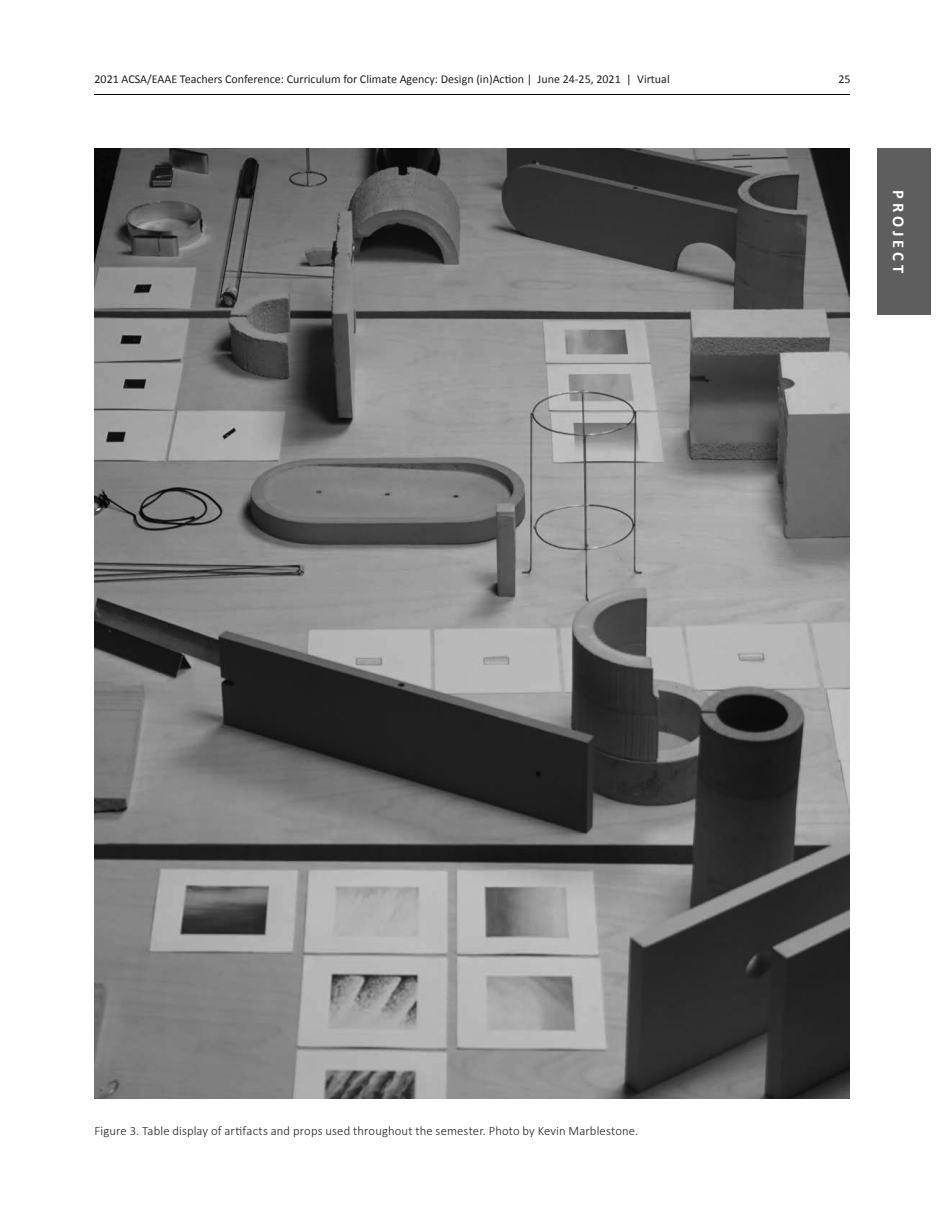
<style>
.page{position:relative;width:945px;height:1215px;background:#fff}
.page>*{position:absolute;margin:0;border:0;box-sizing:border-box;transform-origin:0 0}
.t1{font:700 16.5px "Calibri";letter-spacing:.235em;color:#fff}
.t2{font:300 12.75px "Calibri";letter-spacing:.01em;color:#231f20}
.t3{font:12px "Calibri";color:#231f20}
</style>
<div class="page">
<hr style="left:94px;top:94px;width:756px;height:1px;background:#000">
<div style="left:878px;top:148px;width:54px;height:167px;background:#5e5e5e"></div>
<img style="left:94px;top:149px;width:756px;height:950px">
<p class="t3" style="left:94px;top:72px;width:577px">2021 ACSA/EAAE Teachers Conference: Curriculum for Climate Agency: Design (in)Action | June 24‐25, 2021 | Virtual</p>
<p class="t3" style="left:838px;top:72px;width:14px">25</p>
<h1 class="t1" style="left:909px;top:190px;width:85px;rotate:90deg">PROJECT</h1>
<p class="t2" style="left:94px;top:1123px;width:545px">Figure 3. Table display of artifacts and props used throughout the semester. Photo by Kevin Marblestone.</p>
</div>
